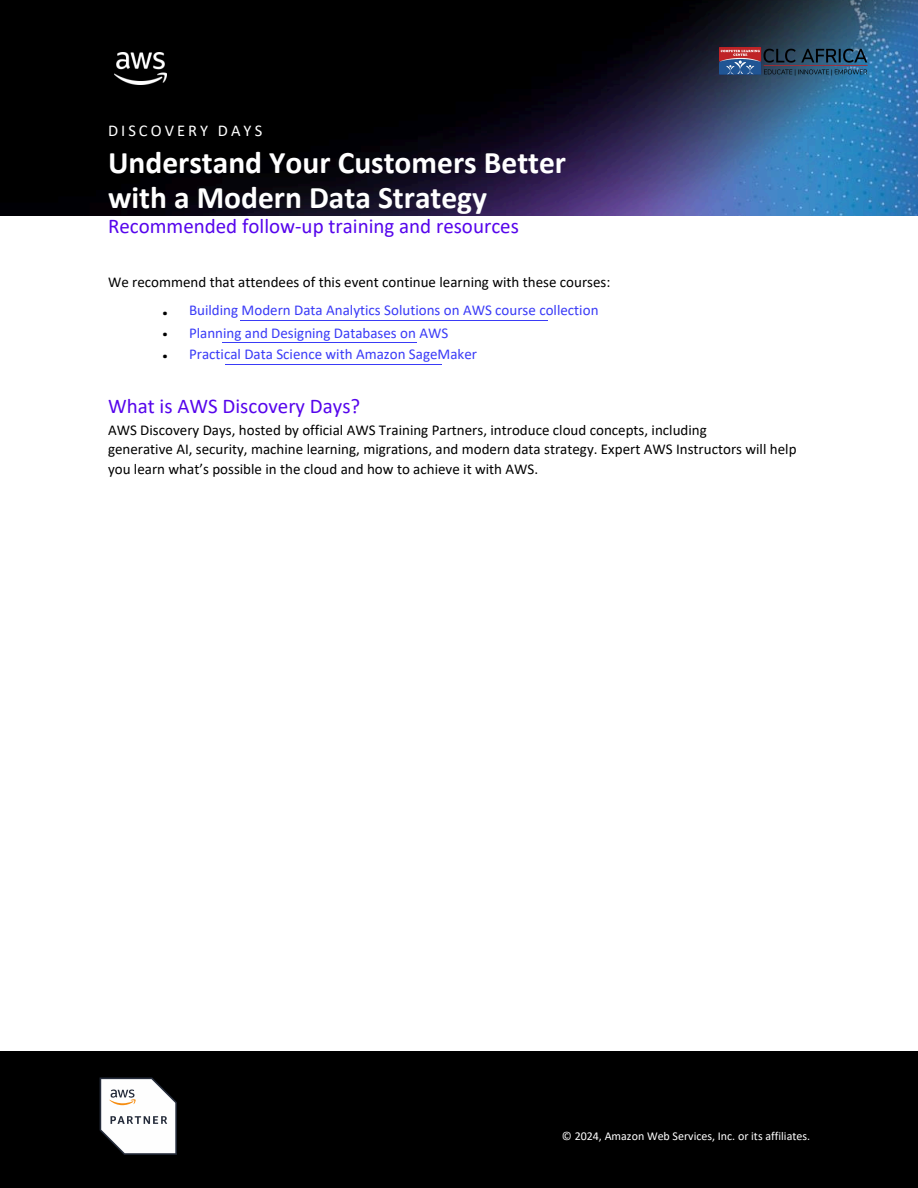
<style>
.page{position:relative;width:918px;height:1188px;background:#fff}
.page>*{position:absolute;margin:0;border:0;box-sizing:border-box;transform-origin:0 0}
.t1{font:700 31.5px/34.8px "Calibri";color:#fff}
.t2{font:21px "Calibri";color:#5605ec}
.t3{font:16.5px "Calibri";letter-spacing:.185em;color:#fff}
.t4{font:15px/19.2px "Calibri";color:#000}
.t5{font:15px/21.9px "Calibri";color:#3a3bf7}
.t6{font:15px "IBM Plex Sans";color:#000}
.t7{font:12px "Calibri";color:#fff}
</style>
<div class="page">
<div style="left:0;top:1051px;width:918px;height:137px;background:#000"></div>
<img style="left:0;top:0;width:918px;height:216px">
<svg style="left:100px;top:1077px;width:77px;height:78px"></svg>
<img style="left:114px;top:53px;width:53px;height:31px">
<hr style="left:240px;top:320px;width:308px;height:1px;background:#3a3bf7">
<hr style="left:225px;top:364px;width:216px;height:1px;background:#3a3bf7">
<hr style="left:222px;top:342px;width:194px;height:1px;background:#3a3bf7">
<img style="left:720px;top:47px;width:151px;height:28px">
<h1 class="t3" style="left:108px;top:123px;width:156px">DISCOVERY DAYS</h1>
<h1 class="t1" style="left:108px;top:148px;width:460px">Understand Your Customers Better with a Modern Data Strategy</h1>
<h1 class="t2" style="left:108px;top:217px;width:412px">Recommended follow-up training and resources</h1>
<p class="t4" style="left:108px;top:273px;width:504px">We recommend that attendees of this event continue learning with these courses:</p>
<p class="t6" style="left:162px;top:303px;width:7px">•</p>
<h2 class="t6" style="left:162px;top:324px;width:7px">•</h2>
<p class="t6" style="left:162px;top:345px;width:7px">•</p>
<p class="t5" style="left:189px;top:301px;width:411px">Building Modern Data Analytics Solutions on AWS course collection<br>Planning and Designing Databases on AWS<br>Practical Data Science with Amazon SageMaker</p>
<h2 class="t2" style="left:108px;top:397px;width:254px">What is AWS Discovery Days?</h2>
<h2 class="t4" style="left:108px;top:422px;width:690px">AWS Discovery Days, hosted by official AWS Training Partners, introduce cloud concepts, including<br>generative AI, security, machine learning, migrations, and modern data strategy. Expert AWS Instructors will help you learn what’s possible in the cloud and how to achieve it with AWS.</h2>
<p class="t7" style="left:562px;top:1131px;width:250px">© 2024, Amazon Web Services, Inc. or its affiliates.</p>
</div>
